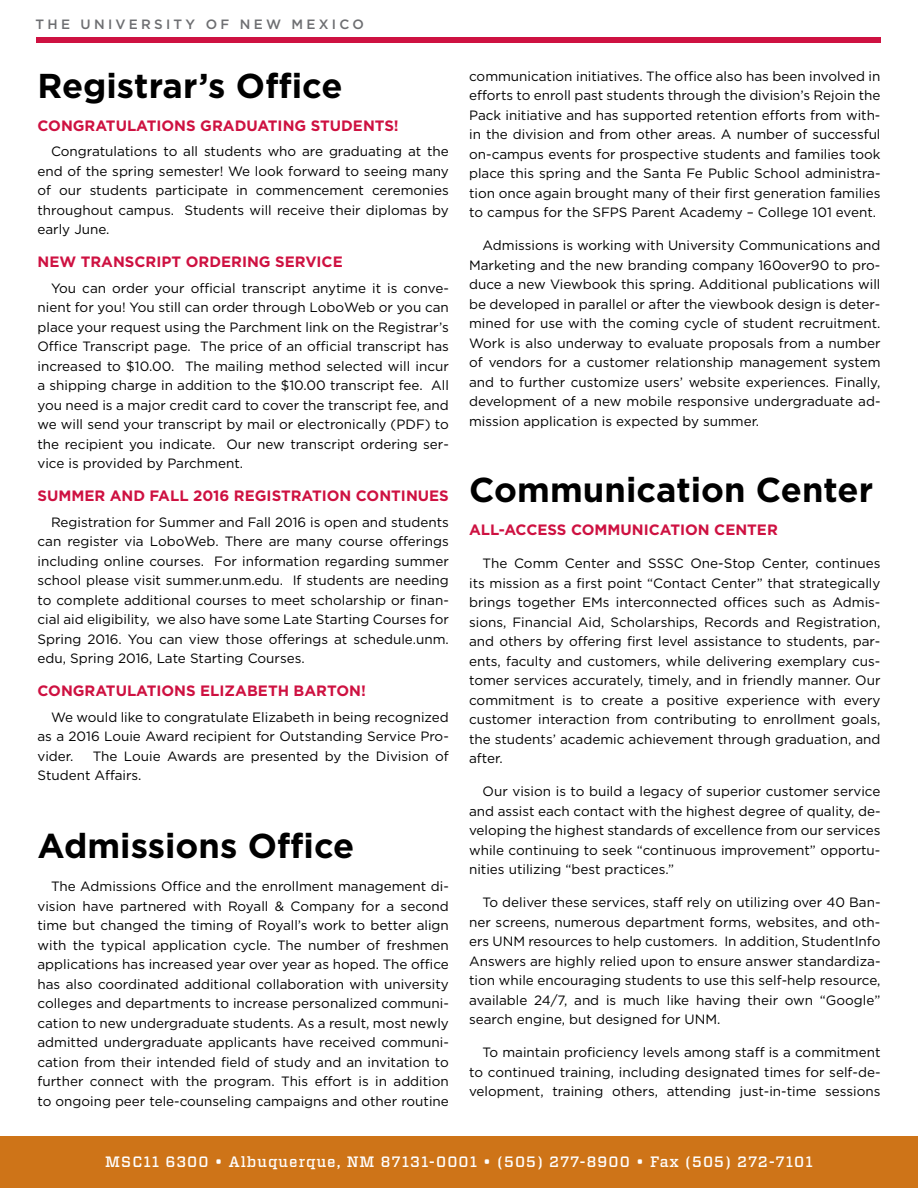
<style>
.page{position:relative;width:918px;height:1188px;background:#fff}
.page>*{position:absolute;margin:0;border:0;box-sizing:border-box;transform-origin:0 0}
.t1{font:700 34.5px "Gotham";color:#000}
.t2{font:700 15px "Gotham";color:#ce1141}
.t3{font:500 15px "Vitesse";letter-spacing:.07em;color:#fff}
.t4{font:13.5px/19.5px "Gotham";color:#000;text-align:justify}
.t5{font:500 13.5px "Gotham";letter-spacing:.24em;color:#6d6e71}
</style>
<div class="page">
<div style="left:0;top:1136px;width:918px;height:52px;background:#ce7418"></div>
<div style="left:36px;top:38px;width:844px;height:6px;background:#ce1141"></div>
<p class="t5" style="left:36px;top:16px;width:330px">THE UNIVERSITY OF NEW MEXICO</p>
<h1 class="t1" style="left:38px;top:63px;width:307px">Registrar’s Office</h1>
<p class="t2" style="left:38px;top:116px;width:363px">CONGRATULATIONS GRADUATING STUDENTS!</p>
<p class="t4" style="left:38px;top:141px;width:413px;text-indent:14px">Congratulations to all students who are graduating at the end of the spring semester! We look forward to seeing many of our students participate in commencement ceremonies throughout campus. Students will receive their diplomas by early June.</p>
<p class="t2" style="left:38px;top:252px;width:307px">NEW TRANSCRIPT ORDERING SERVICE</p>
<p class="t4" style="left:38px;top:278px;width:413px;text-indent:14px">You can order your official transcript anytime it is conve&shy;nient for you! You still can order through LoboWeb or you can place your request using the Parchment link on the Registrar’s Office Transcript page. The price of an official transcript has increased to $10.00. The mailing method selected will incur a shipping charge in addition to the $10.00 transcript fee. All you need is a major credit card to cover the transcript fee, and we will send your transcript by mail or electronically (PDF) to the recipient you indicate. Our new transcript ordering ser&shy;vice is provided by Parchment.</p>
<p class="t2" style="left:38px;top:486px;width:413px">SUMMER AND FALL 2016 REGISTRATION CONTINUES</p>
<p class="t4" style="left:38px;top:512px;width:413px;text-indent:14px">Registration for Summer and Fall 2016 is open and students can register via LoboWeb. There are many course offerings including online courses. For information regarding summer school please visit summer.unm.edu. If students are needing to complete additional courses to meet scholarship or finan&shy;cial aid eligibility, we also have some Late Starting Courses for Spring 2016. You can view those offerings at schedule.unm. edu, Spring 2016, Late Starting Courses.</p>
<p class="t2" style="left:38px;top:681px;width:330px">CONGRATULATIONS ELIZABETH BARTON!</p>
<p class="t4" style="left:38px;top:707px;width:413px;text-indent:14px">We would like to congratulate Elizabeth in being recognized as a 2016 Louie Award recipient for Outstanding Service Pro&shy;vider.</p>
<p class="t4" style="left:38px;top:746px;width:413px;text-indent:55px">The Louie Awards are presented by the Division of<br>Student Affairs.</p>
<h1 class="t1" style="left:38px;top:823px;width:318px">Admissions Office</h1>
<p class="t4" style="left:38px;top:876px;width:413px;text-indent:14px">The Admissions Office and the enrollment management di&shy;vision have partnered with Royall &amp; Company for a second time but changed the timing of Royall’s work to better align with the typical application cycle. The number of freshmen applications has increased year over year as hoped. The office has also coordinated additional collaboration with university colleges and departments to increase personalized communi&shy;cation to new undergraduate students. As a result, most newly admitted undergraduate applicants have received communi&shy;cation from their intended field of study and an invitation to further connect with the program. This effort is in addition to ongoing peer tele-counseling campaigns and other routine</p>
<p class="t4" style="left:469px;top:66px;width:413px">communication initiatives. The office also has been involved in efforts to enroll past students through the division’s Rejoin the Pack initiative and has supported retention efforts from with&shy;in the division and from other areas. A number of successful on-campus events for prospective students and families took place this spring and the Santa Fe Public School administra&shy;tion once again brought many of their first generation families to campus for the SFPS Parent Academy – College 101 event.</p>
<p class="t4" style="left:469px;top:236px;width:413px;text-indent:14px">Admissions is working with University Communications and Marketing and the new branding company 160over90 to pro&shy;duce a new Viewbook this spring. Additional publications will be developed in parallel or after the viewbook design is deter&shy;mined for use with the coming cycle of student recruitment.<br>Work is also underway to evaluate proposals from a number of vendors for a customer relationship management system and to further customize users’ website experiences. Finally, development of a new mobile responsive undergraduate ad&shy;mission application is expected by summer.</p>
<h1 class="t1" style="left:469px;top:467px;width:406px">Communication Center</h1>
<p class="t2" style="left:469px;top:520px;width:310px">ALL-ACCESS COMMUNICATION CENTER</p>
<p class="t4" style="left:469px;top:553px;width:413px;text-indent:14px">The Comm Center and SSSC One-Stop Center, continues its mission as a first point “Contact Center” that strategically brings together EMs interconnected offices such as Admis&shy;sions, Financial Aid, Scholarships, Records and Registration, and others by offering first level assistance to students, par&shy;ents, faculty and customers, while delivering exemplary cus&shy;tomer services accurately, timely, and in friendly manner. Our commitment is to create a positive experience with every customer interaction from contributing to enrollment goals, the students’ academic achievement through graduation, and after.</p>
<p class="t4" style="left:469px;top:781px;width:413px;text-indent:14px">Our vision is to build a legacy of superior customer service and assist each contact with the highest degree of quality, de&shy;veloping the highest standards of excellence from our services while continuing to seek “continuous improvement” opportu&shy;nities utilizing “best practices.”</p>
<p class="t4" style="left:469px;top:892px;width:413px;text-indent:14px">To deliver these services, staff rely on utilizing over 40 Ban&shy;ner screens, numerous department forms, websites, and oth&shy;ers UNM resources to help customers. In addition, StudentInfo Answers are highly relied upon to ensure answer standardiza&shy;tion while encouraging students to use this self-help resource, available 24/7, and is much like having their own “Google” search engine, but designed for UNM.</p>
<p class="t4" style="left:469px;top:1042px;width:413px;text-indent:14px">To maintain proficiency levels among staff is a commitment to continued training, including designated times for self-de&shy;velopment, training others, attending just-in-time sessions</p>
<p class="t3" style="left:105px;top:1152px;width:709px">MSC11 6300 • Albuquerque, NM 87131-0001 • (505) 277-8900 • Fax (505) 272-7101</p>
</div>
